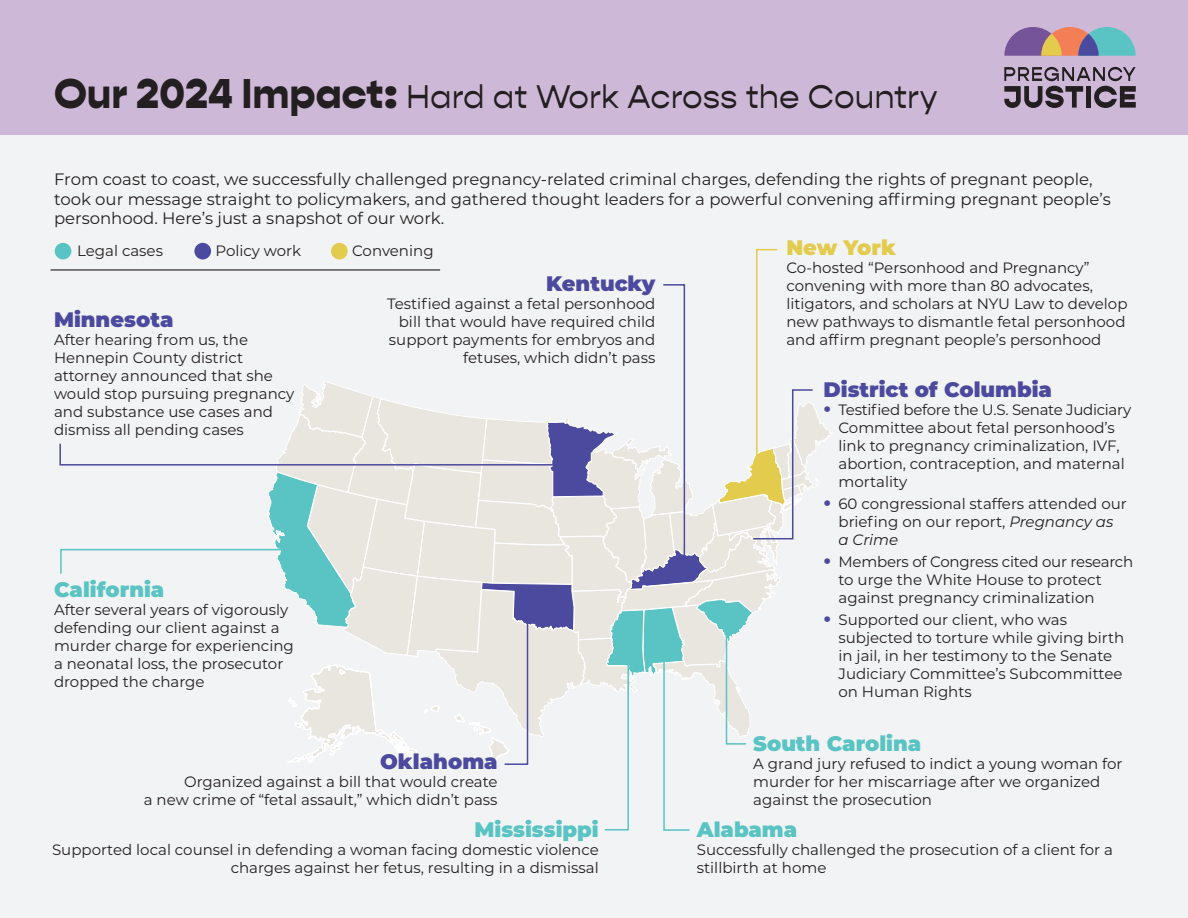
<style>
.page{position:relative;width:1188px;height:918px;background:#f2f3f4}
.page>*{position:absolute;margin:0;border:0;box-sizing:border-box;transform-origin:0 0}
.t1{font:33px "Gopher";color:#231f20}
.t2{font:900 21px "Montserrat";color:#4b4a9f}
.t3{font:900 21px "Montserrat";color:#59c4c3}
.t4{font:900 21px "Montserrat";color:#e2cb4d}
.t5{font:16.5px/19.8px "Montserrat";color:#231f20}
.t6{font:15px/18px "Montserrat";color:#231f20}
.s1{font-weight:900;font-size:42px}
.s2{font-family:"Fedra Sans Std";font-size:19.5px;color:#4b4a9f}
.s3{font-style:italic}
</style>
<div class="page">
<div style="left:0;top:0;width:1188px;height:135px;background:#ceb8d8"></div>
<svg style="left:1004px;top:27px;width:132px;height:29px;background:#96909b"></svg>
<svg style="left:1004px;top:67px;width:132px;height:41px"></svg>
<svg style="left:59px;top:248px;width:773px;height:583px"></svg>
<div style="left:55px;top:243px;width:16px;height:16px;background:#59c4c3;border-radius:50%"></div>
<div style="left:194px;top:243px;width:17px;height:16px;background:#4b4a9f;border-radius:50%"></div>
<div style="left:331px;top:243px;width:17px;height:16px;background:#e2cb4d;border-radius:50%"></div>
<hr style="left:51px;top:269px;width:389px;height:2px;background:#231f20">
<h1 class="t1" style="left:54px;top:78px;width:885px"><span class="s1">Our 2024 Impact:</span> Hard at Work Across the Country</h1>
<p class="t5" style="left:54px;top:168px;width:1058px">From coast to coast, we successfully challenged pregnancy-related criminal charges, defending the rights of pregnant people, took our message straight to policymakers, and gathered thought leaders for a powerful convening affirming pregnant people’s personhood. Here’s just a snapshot of our work.</p>
<p class="t6" style="left:77px;top:241px;width:87px">Legal cases</p>
<p class="t6" style="left:216px;top:241px;width:87px">Policy work</p>
<p class="t6" style="left:352px;top:241px;width:83px">Convening</p>
<h2 class="t4" style="left:786px;top:231px;width:111px">New York</h2>
<p class="t6" style="left:786px;top:258px;width:343px">Co-hosted “Personhood and Pregnancy” convening with more than 80 advocates, litigators, and scholars at NYU Law to develop new pathways to dismantle fetal personhood and affirm pregnant people’s personhood</p>
<h2 class="t2" style="left:546px;top:268px;width:111px">Kentucky</h2>
<p class="t6" style="left:387px;top:294px;width:270px;text-align:right">Testified against a fetal personhood bill that would have required child support payments for embryos and fetuses, which didn’t pass</p>
<h2 class="t2" style="left:54px;top:304px;width:121px">Minnesota</h2>
<p class="t6" style="left:54px;top:330px;width:242px">After hearing from us, the<br>Hennepin County district attorney announced that she would stop pursuing pregnancy and substance use cases and dismiss all pending cases</p>
<h2 class="t2" style="left:824px;top:374px;width:230px">District of Columbia</h2>
<p class="t6" style="left:838px;top:400px;width:294px;text-indent:-15px"><span class="s2">•</span> Testified before the U.S. Senate Judiciary Committee about fetal personhood’s link to pregnancy criminalization, IVF, abortion, contraception, and maternal mortality</p>
<p class="t6" style="left:838px;top:494px;width:290px;text-indent:-15px"><span class="s2">•</span> 60 congressional staffers attended our briefing on our report, <span class="s3">Pregnancy as a Crime</span></p>
<p class="t6" style="left:838px;top:552px;width:296px;text-indent:-15px"><span class="s2">•</span> Members of Congress cited our research to urge the White House to protect against pregnancy criminalization</p>
<p class="t6" style="left:838px;top:610px;width:287px;text-indent:-15px"><span class="s2">•</span> Supported our client, who was subjected to torture while giving birth in jail, in her testimony to the Senate<br>Judiciary Committee’s Subcommittee on Human Rights</p>
<h2 class="t3" style="left:54px;top:574px;width:112px">California</h2>
<p class="t6" style="left:54px;top:600px;width:241px">After several years of vigorously defending our client against a murder charge for experiencing a neonatal loss, the prosecutor dropped the charge</p>
<h2 class="t2" style="left:380px;top:746px;width:119px">Oklahoma</h2>
<p class="t6" style="left:144px;top:772px;width:355px;text-align:right">Organized against a bill that would create<br>a new crime of “fetal assault,” which didn’t pass</p>
<h2 class="t3" style="left:475px;top:814px;width:126px">Mississippi</h2>
<p class="t6" style="left:52px;top:840px;width:548px;text-align:right">Supported local counsel in defending a woman facing domestic violence charges against her fetus, resulting in a dismissal</p>
<h2 class="t3" style="left:753px;top:728px;width:170px">South Carolina</h2>
<p class="t6" style="left:753px;top:754px;width:371px">A grand jury refused to indict a young woman for murder for her miscarriage after we organized against the prosecution</p>
<h2 class="t3" style="left:697px;top:814px;width:102px">Alabama</h2>
<p class="t6" style="left:697px;top:840px;width:418px">Successfully challenged the prosecution of a client for a stillbirth at home</p>
</div>
